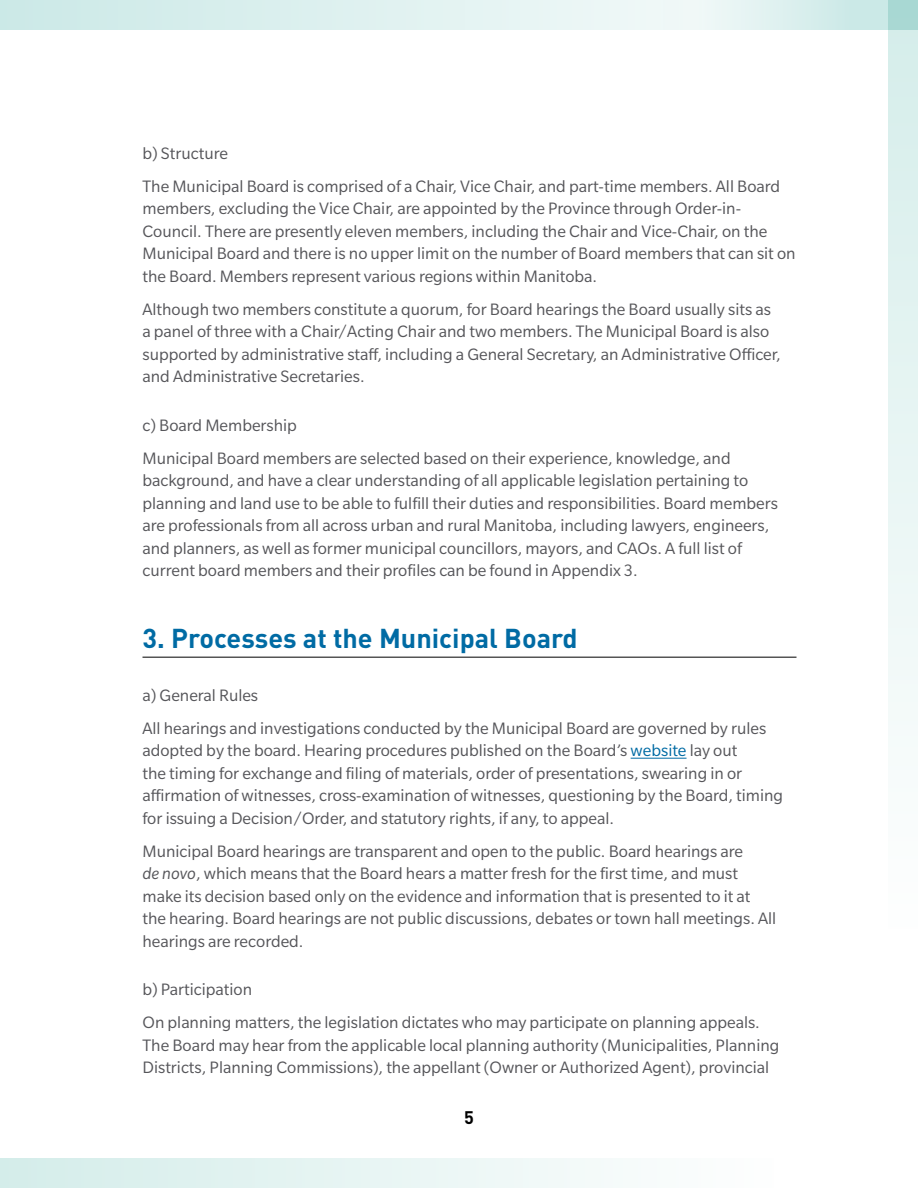
<style>
.page{position:relative;width:918px;height:1188px;background:#fff}
.page>*{position:absolute;margin:0;border:0;box-sizing:border-box;transform-origin:0 0}
.Titles{font:700 27px "DIN Pro";color:#006ba4}
.Body_Copy{font:18px/22.5px "Slate Std";color:#56565a}
.a___b___c{font:18px "Slate Std";color:#56565a}
.t1{font:700 18px "DIN Pro";color:#000}
.s1{color:#006ba4}
.s2{font-style:italic}
</style>
<div class="page">
<div style="left:0;top:1159px;width:774px;height:29px;background:linear-gradient(to right,#d4edea,#fefefe)"></div>
<svg style="left:0;top:0;width:663px;height:29px;background:#ddf0ef"></svg>
<svg style="left:663px;top:0;width:226px;height:29px"></svg>
<svg style="left:889px;top:0;width:29px;height:725px;fill:#e4f4f2"></svg>
<hr style="left:142px;top:657px;width:654px;height:1px;background:#000">
<hr style="left:631px;top:758px;width:56px;height:1px;background:#006ba4">
<p class="a___b___c" style="left:142px;top:144px;width:87px">b) Structure</p>
<p class="Body_Copy" style="left:142px;top:175px;width:655px">The Municipal Board is comprised of a Chair, Vice Chair, and part-time members. All Board members, excluding the Vice Chair, are appointed by the Province through Order-in-Council. There are presently eleven members, including the Chair and Vice-Chair, on the Municipal Board and there is no upper limit on the number of Board members that can sit on the Board. Members represent various regions within Manitoba.</p>
<p class="Body_Copy" style="left:142px;top:298px;width:640px">Although two members constitute a quorum, for Board hearings the Board usually sits as a panel of three with a Chair/Acting Chair and two members. The Municipal Board is also supported by administrative staff, including a General Secretary, an Administrative Officer, and Administrative Secretaries.</p>
<p class="a___b___c" style="left:142px;top:416px;width:156px">c) Board Membership</p>
<p class="Body_Copy" style="left:142px;top:447px;width:637px">Municipal Board members are selected based on their experience, knowledge, and background, and have a clear understanding of all applicable legislation pertaining to planning and land use to be able to fulfill their duties and responsibilities. Board members are professionals from all across urban and rural Manitoba, including lawyers, engineers, and planners, as well as former municipal councillors, mayors, and CAOs. A full list of current board members and their profiles can be found in Appendix 3.</p>
<p class="Titles" style="left:142px;top:620px;width:437px">3. Processes at the Municipal Board</p>
<p class="a___b___c" style="left:142px;top:686px;width:117px">a) General Rules</p>
<p class="Body_Copy" style="left:142px;top:717px;width:642px">All hearings and investigations conducted by the Municipal Board are governed by rules adopted by the board. Hearing procedures published on the Board’s <span class="s1">website</span> lay out<br>the timing for exchange and filing of materials, order of presentations, swearing in or affirmation of witnesses, cross-examination of witnesses, questioning by the Board, timing for issuing a Decision/Order, and statutory rights, if any, to appeal.</p>
<p class="Body_Copy" style="left:142px;top:840px;width:635px">Municipal Board hearings are transparent and open to the public. Board hearings are<br><span class="s2">de novo</span>, which means that the Board hears a matter fresh for the first time, and must make its decision based only on the evidence and information that is presented to it at the hearing. Board hearings are not public discussions, debates or town hall meetings. All hearings are recorded.</p>
<p class="a___b___c" style="left:142px;top:980px;width:111px">b) Participation</p>
<p class="Body_Copy" style="left:142px;top:1011px;width:638px">On planning matters, the legislation dictates who may participate on planning appeals.<br>The Board may hear from the applicable local planning authority (Municipalities, Planning<br>Districts, Planning Commissions), the appellant (Owner or Authorized Agent), provincial</p>
<p class="t1" style="left:464px;top:1106px;width:11px">5</p>
</div>
